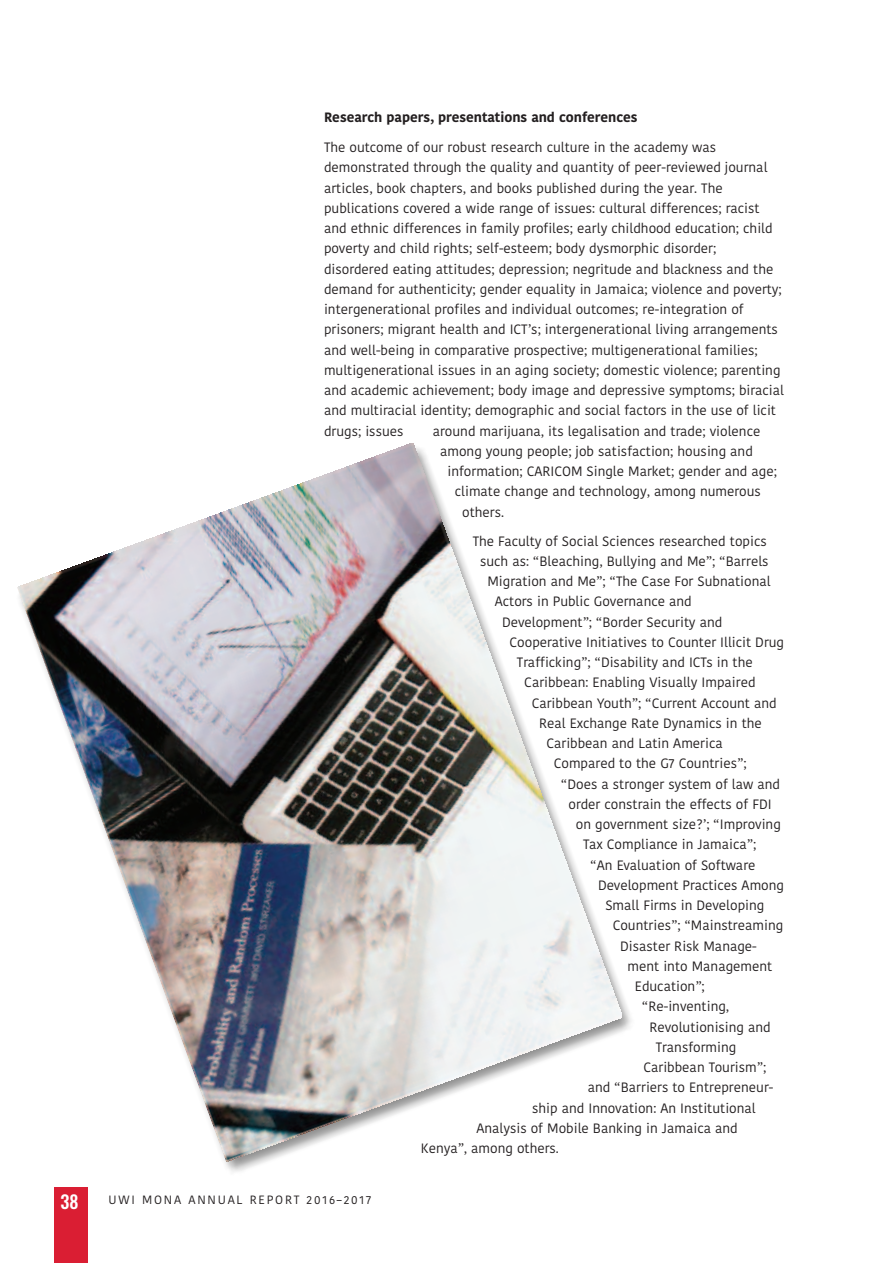
<style>
.page{position:relative;width:893px;height:1263px;background:#fff}
.page>*{position:absolute;margin:0;border:0;box-sizing:border-box;transform-origin:0 0}
.t1{font:500 18px "Oswald";color:#fff}
.t2{font:13.5px/20.2px "Kohinoor Telugu";color:#231f20}
.t3{font:700 13.5px "Kohinoor Telugu";color:#231f20}
.t4{font:12px "Kohinoor Telugu";letter-spacing:.15em;color:#231f20}
</style>
<div class="page">
<div style="left:54px;top:1187px;width:34px;height:76px;background:#da1e33"></div>
<img style="left:17px;top:443px;width:605px;height:719px">
<p class="t3" style="left:324px;top:112px;width:315px">Research papers, presentations and conferences</p>
<p class="t2" style="left:324px;top:138px;width:461px">The outcome of our robust research culture in the academy was demonstrated through the quality and quantity of peer-reviewed journal articles, book chapters, and books published during the year. The publications covered a wide range of issues: cultural differences; racist and ethnic differences in family profiles; early childhood education; child poverty and child rights; self-esteem; body dysmorphic disorder; disordered eating attitudes; depression; negritude and blackness and the demand for authenticity; gender equality in Jamaica; violence and poverty; intergenerational profiles and individual outcomes; re-integration of prisoners; migrant health and ICT’s; intergenerational living arrangements and well-being in comparative prospective; multigenerational families; multigenerational issues in an aging society; domestic violence; parenting and academic achievement; body image and depressive symptoms; biracial and multiracial identity; demographic and social factors in the use of licit drugs; issues</p>
<p class="t2" style="left:433px;top:422px;width:329px">around marijuana, its legalisation and trade; violence</p>
<p class="t2" style="left:440px;top:442px;width:314px">among young people; job satisfaction; housing and</p>
<p class="t2" style="left:447px;top:462px;width:331px">information; CARICOM Single Market; gender and age;</p>
<p class="t2" style="left:455px;top:482px;width:308px">climate change and technology, among numerous</p>
<p class="t2" style="left:462px;top:503px;width:43px">others.</p>
<p class="t2" style="left:473px;top:532px;width:296px">The Faculty of Social Sciences researched topics</p>
<p class="t2" style="left:480px;top:552px;width:290px">such as: “Bleaching, Bullying and Me”; “Barrels</p>
<p class="t2" style="left:487px;top:572px;width:285px">Migration and Me”; “The Case For Subnational</p>
<p class="t2" style="left:495px;top:592px;width:198px">Actors in Public Governance and</p>
<p class="t2" style="left:502px;top:613px;width:222px">Development”; “Border Security and</p>
<p class="t2" style="left:510px;top:633px;width:276px">Cooperative Initiatives to Counter Illicit Drug</p>
<p class="t2" style="left:517px;top:653px;width:237px">Trafficking”; “Disability and ICTs in the</p>
<p class="t2" style="left:524px;top:673px;width:233px">Caribbean: Enabling Visually Impaired</p>
<p class="t2" style="left:532px;top:694px;width:247px">Caribbean Youth”; “Current Account and</p>
<p class="t2" style="left:539px;top:714px;width:224px">Real Exchange Rate Dynamics in the</p>
<p class="t2" style="left:546px;top:734px;width:178px">Caribbean and Latin America</p>
<p class="t2" style="left:554px;top:754px;width:194px">Compared to the G7 Countries”;</p>
<p class="t2" style="left:561px;top:775px;width:220px">“Does a stronger system of law and</p>
<p class="t2" style="left:568px;top:795px;width:205px">order constrain the effects of FDI</p>
<p class="t2" style="left:576px;top:815px;width:206px">on government size?’; “Improving</p>
<p class="t2" style="left:583px;top:835px;width:175px">Tax Compliance in Jamaica”;</p>
<p class="t2" style="left:591px;top:856px;width:166px">“An Evaluation of Software</p>
<p class="t2" style="left:598px;top:876px;width:188px">Development Practices Among</p>
<p class="t2" style="left:605px;top:896px;width:160px">Small Firms in Developing</p>
<p class="t2" style="left:613px;top:916px;width:172px">Countries”; “Mainstreaming</p>
<p class="t2" style="left:620px;top:937px;width:138px">Disaster Risk Manage-</p>
<p class="t2" style="left:627px;top:957px;width:146px">ment into Management</p>
<p class="t2" style="left:635px;top:977px;width:71px">Education”;</p>
<p class="t2" style="left:642px;top:997px;width:88px">“Re-inventing,</p>
<p class="t2" style="left:650px;top:1018px;width:123px">Revolutionising and</p>
<p class="t2" style="left:656px;top:1038px;width:82px">Transforming</p>
<p class="t2" style="left:643px;top:1058px;width:124px">Caribbean Tourism”;</p>
<p class="t2" style="left:588px;top:1078px;width:187px">and “Barriers to Entrepreneur-</p>
<p class="t2" style="left:532px;top:1099px;width:225px">ship and Innovation: An Institutional</p>
<p class="t2" style="left:476px;top:1119px;width:263px">Analysis of Mobile Banking in Jamaica and</p>
<p class="t2" style="left:421px;top:1139px;width:140px">Kenya”, among others.</p>
<h1 class="t1" style="left:61px;top:1192px;width:19px">38</h1>
<p class="t4" style="left:109px;top:1194px;width:264px">UWI MONA ANNUAL REPORT 2016–2017</p>
</div>
